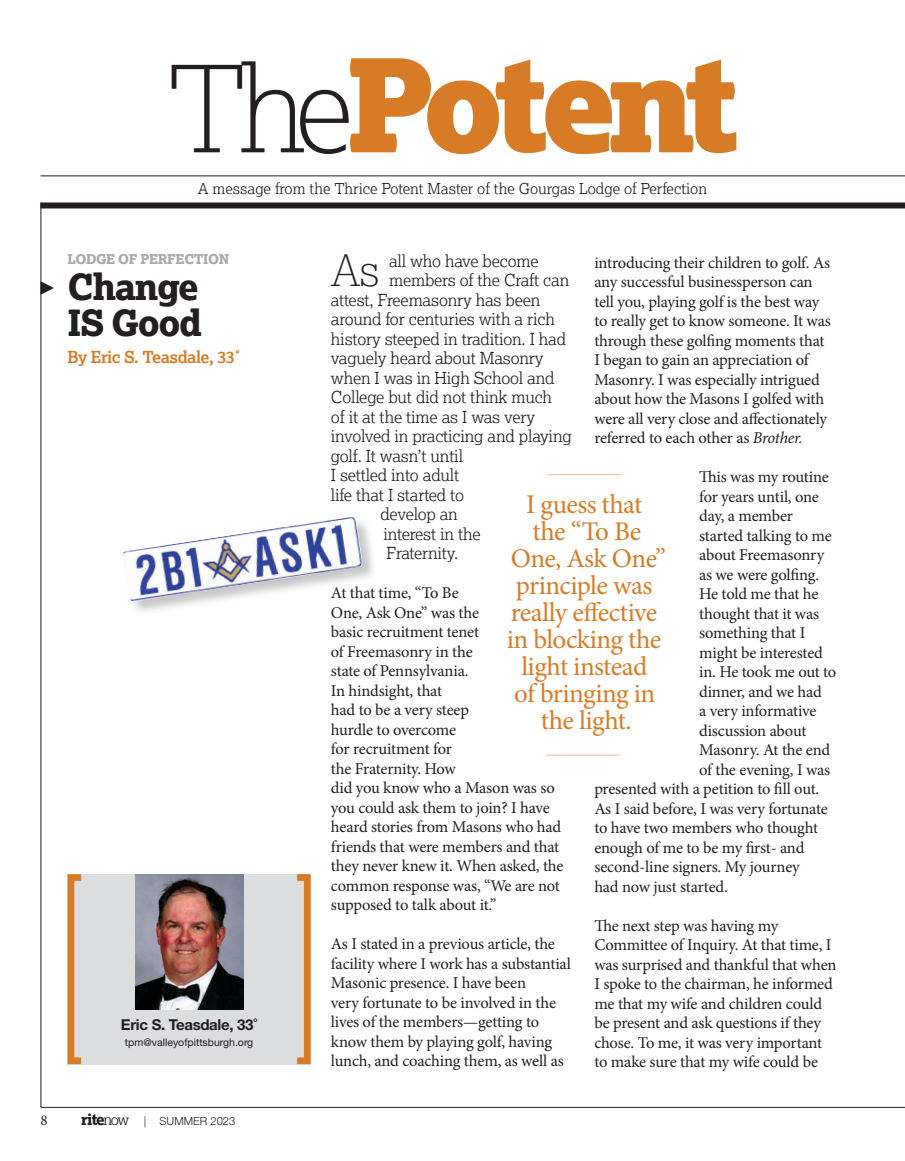
<style>
.page{position:relative;width:905px;height:1161px;background:#fff}
.page>*{position:absolute;margin:0;border:0;box-sizing:border-box;transform-origin:0 0}
.t1{font:900 129px "Lexia";letter-spacing:-.07em;color:#d87b27}
.t2{font:100 43.2px "Lexia";color:#231f20}
.t3{font:800 36px/36px "Lexia";letter-spacing:-.04em;color:#231f20}
.t4{font:27px/27px "Minion Pro";letter-spacing:-.02em;color:#d87b27;text-align:center}
.t5{font:16.5px/19.5px "Minion Pro";letter-spacing:-.015em;color:#231f20}
.t6{font:300 16.5px "Lexia";letter-spacing:-.01em;color:#231f20}
.t7{font:700 16.5px "Lexia";letter-spacing:-.03em;color:#d87b27}
.t8{font:300 15px "Lexia";color:#231f20}
.t9{font:700 15px "Helvetica Neue LT Std";letter-spacing:-.02em;color:#231f20}
.t10{font:800 15px "Lexia";color:#231f20}
.t11{font:15px "Minion Pro";color:#231f20}
.t12{font:800 13.5px "Lexia";letter-spacing:-.03em;color:#a8a9ad}
.t13{font:300 11.25px "Helvetica Neue LT Std";color:#231f20}
.t14{font:10.5px "Helvetica Neue LT Std";color:#231f20}
.s1{font-weight:100;font-size:120px;color:#231f20}
.s2{font-weight:300}
.s3{font-style:italic}
</style>
<div class="page">
<div style="left:68px;top:874px;width:242px;height:190px;background:#dcdddf"></div>
<img style="left:135px;top:874px;width:108px;height:135px">
<svg style="left:297px;top:874px;width:13px;height:190px"></svg>
<svg style="left:68px;top:874px;width:13px;height:190px"></svg>
<hr style="left:40px;top:176px;width:864px;height:1px;background:#231f20">
<div style="left:40px;top:202px;width:864px;height:6px;background:#231f20"></div>
<svg style="left:41px;top:281px;width:13px;height:14px"></svg>
<hr style="left:40px;top:1107px;width:864px;height:1px;background:#231f20">
<hr style="left:40px;top:202px;width:1px;height:905px;background:#231f20">
<hr style="left:548px;top:474px;width:73px;height:1px;background:#d87b27">
<hr style="left:546px;top:755px;width:73px;height:1px;background:#d87b27">
<div style="left:123px;top:516px;width:254px;height:101px;background:#231f20;opacity:.25"></div>
<img style="left:123px;top:517px;width:239px;height:84px">
<p class="t1" style="left:167px;top:20px;width:573px"><span class="s1">The</span>Potent</p>
<p class="t8" style="left:198px;top:179px;width:511px">A message from the Thrice Potent Master of the Gourgas Lodge of Perfection</p>
<p class="t12" style="left:68px;top:251px;width:163px">LODGE OF PERFECTION</p>
<p class="t3" style="left:68px;top:269px;width:136px">Change<br>IS Good</p>
<p class="t7" style="left:68px;top:347px;width:175px">By Eric S. Teasdale, 33˚</p>
<p class="t9" style="left:121px;top:1015px;width:138px">Eric S. Teasdale, 33˚</p>
<p class="t14" style="left:125px;top:1036px;width:130px">tpm@valleyofpittsburgh.org</p>
<p class="t11" style="left:40px;top:1111px;width:9px">8</p>
<p class="t10" style="left:81px;top:1110px;width:50px">rite<span class="s2">now</span></p>
<p class="t13" style="left:144px;top:1114px;width:93px">| SUMMER 2023</p>
<p class="t2" style="left:330px;top:243px;width:51px">As</p>
<p class="t6" style="left:389px;top:250px;width:151px">all who have become</p>
<p class="t5" style="left:594px;top:253px;width:238px">introducing their children to golf. As any successful businessperson can tell you, playing golf is the best way to really get to know someone. It was through these golfing moments that I began to gain an appreciation of Masonry. I was especially intrigued about how the Masons I golfed with were all very close and affectionately referred to each other as <span class="s3">Brother.</span></p>
<p class="t5" style="left:699px;top:467px;width:131px">This was my routine</p>
<p class="t5" style="left:699px;top:487px;width:121px">for years until, one</p>
<p class="t5" style="left:699px;top:506px;width:95px">day, a member</p>
<p class="t5" style="left:699px;top:526px;width:134px">started talking to me</p>
<p class="t5" style="left:699px;top:545px;width:127px">about Freemasonry</p>
<p class="t5" style="left:699px;top:565px;width:122px">as we were golfing.</p>
<p class="t5" style="left:699px;top:584px;width:121px">He told me that he</p>
<p class="t5" style="left:699px;top:604px;width:121px">thought that it was</p>
<p class="t5" style="left:699px;top:623px;width:108px">something that I</p>
<p class="t5" style="left:699px;top:643px;width:125px">might be interested</p>
<p class="t5" style="left:699px;top:662px;width:139px">in. He took me out to</p>
<p class="t5" style="left:699px;top:682px;width:124px">dinner, and we had</p>
<p class="t5" style="left:699px;top:701px;width:119px">a very informative</p>
<p class="t5" style="left:699px;top:721px;width:109px">discussion about</p>
<p class="t5" style="left:699px;top:740px;width:133px">Masonry. At the end</p>
<p class="t5" style="left:699px;top:760px;width:133px">of the evening, I was</p>
<p class="t5" style="left:594px;top:780px;width:226px">presented with a petition to fill out.</p>
<p class="t5" style="left:594px;top:799px;width:235px">As I said before, I was very fortunate</p>
<p class="t5" style="left:594px;top:819px;width:225px">to have two members who thought</p>
<p class="t5" style="left:594px;top:838px;width:212px">enough of me to be my first- and</p>
<p class="t5" style="left:594px;top:858px;width:207px">second-line signers. My journey</p>
<p class="t5" style="left:594px;top:877px;width:135px">had now just started.</p>
<p class="t5" style="left:594px;top:916px;width:244px">The next step was having my Committee of Inquiry. At that time, I was surprised and thankful that when I spoke to the chairman, he informed me that my wife and children could be present and ask questions if they chose. To me, it was very important to make sure that my wife could be</p>
<p class="t6" style="left:389px;top:270px;width:182px">members of the Craft can</p>
<p class="t6" style="left:331px;top:289px;width:211px">attest, Freemasonry has been</p>
<p class="t6" style="left:331px;top:309px;width:225px">around for centuries with a rich</p>
<p class="t6" style="left:331px;top:328px;width:237px">history steeped in tradition. I had</p>
<p class="t6" style="left:331px;top:348px;width:214px">vaguely heard about Masonry</p>
<p class="t6" style="left:331px;top:367px;width:225px">when I was in High School and</p>
<p class="t6" style="left:331px;top:387px;width:223px">College but did not think much</p>
<p class="t6" style="left:331px;top:406px;width:206px">of it at the time as I was very</p>
<p class="t6" style="left:331px;top:426px;width:242px">involved in practicing and playing</p>
<p class="t6" style="left:331px;top:445px;width:134px">golf. It wasn’t until</p>
<p class="t6" style="left:331px;top:465px;width:130px">I settled into adult</p>
<p class="t6" style="left:331px;top:484px;width:135px">life that I started to</p>
<p class="t6" style="left:380px;top:504px;width:79px">develop an</p>
<p class="t6" style="left:383px;top:523px;width:99px">interest in the</p>
<p class="t6" style="left:386px;top:543px;width:74px">Fraternity.</p>
<p class="t5" style="left:331px;top:583px;width:234px">At that time, “To Be<br>One, Ask One” was the<br>basic recruitment tenet<br>of Freemasonry in the<br>state of Pennsylvania.<br>In hindsight, that<br>had to be a very steep<br>hurdle to overcome<br>for recruitment for<br>the Fraternity. How<br>did you know who a Mason was so you could ask them to join? I have heard stories from Masons who had friends that were members and that they never knew it. When asked, the common response was, “We are not supposed to talk about it.”</p>
<p class="t5" style="left:331px;top:934px;width:241px">As I stated in a previous article, the facility where I work has a substantial Masonic presence. I have been<br>very fortunate to be involved in the lives of the members—getting to know them by playing golf, having lunch, and coaching them, as well as</p>
<p class="t4" style="left:510px;top:491px;width:157px">I guess that the “To Be<br>One, Ask One” principle was</p>
<p class="t4" style="left:510px;top:599px;width:148px">really effective</p>
<p class="t4" style="left:507px;top:626px;width:156px">in blocking the light instead</p>
<p class="t4" style="left:514px;top:680px;width:143px">of bringing in</p>
<p class="t4" style="left:541px;top:707px;width:92px">the light.</p>
</div>
